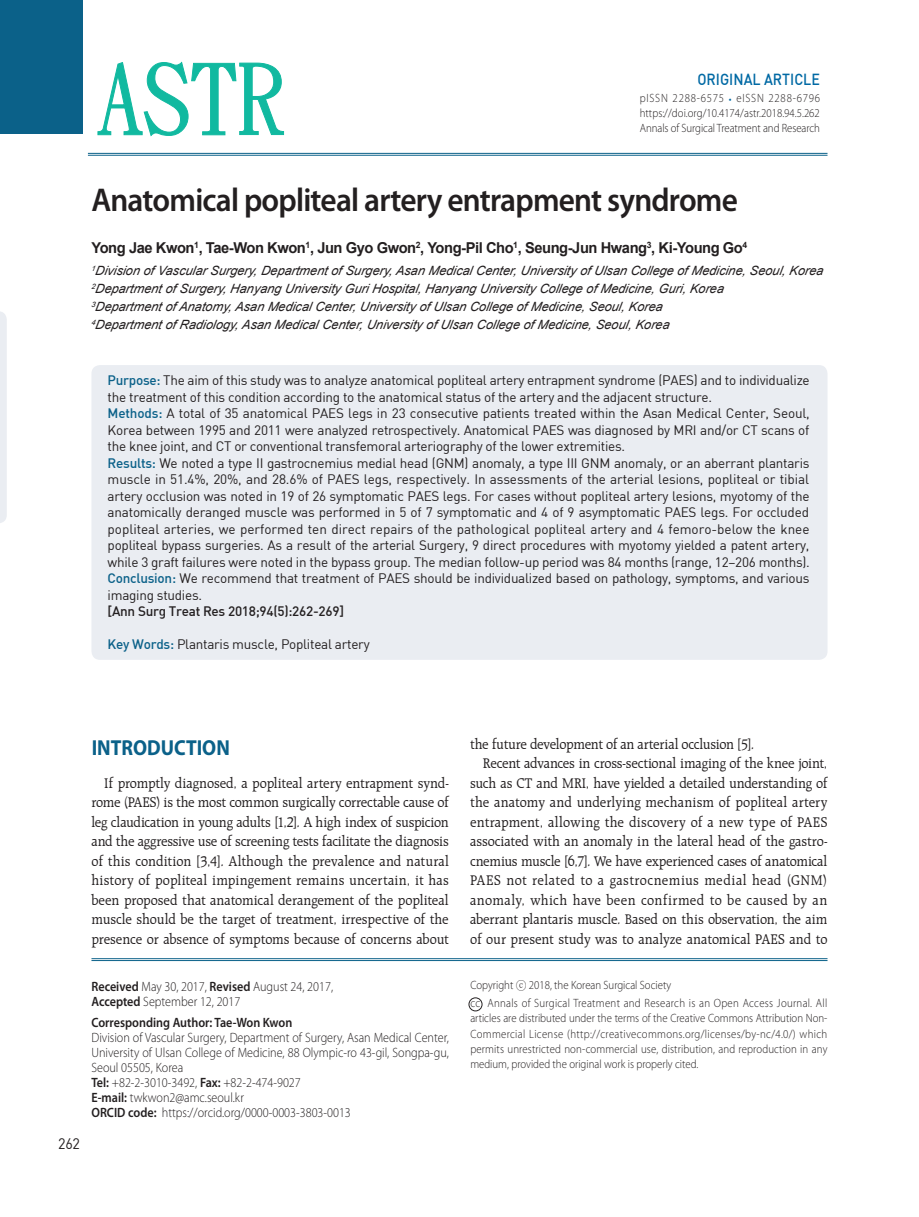
<style>
.page{position:relative;width:919px;height:1217px;background:#fff}
.page>*{position:absolute;margin:0;border:0;box-sizing:border-box;transform-origin:0 0}
.t1{font:600 33px "Myriad Pro";letter-spacing:-.025em;color:#231f20;scale:.95 1}
.t2{font:700 21.75px "Myriad Pro";color:#0b6189;scale:.9 1}
.t3{font:15.75px "Dinmed";color:#0069a4;scale:.9 1}
.t4{font:15px/19.5px "Raleigh BT";letter-spacing:-.005em;color:#231f20;text-align:justify;scale:.94 1}
.t5{font:700 15px "Arial";letter-spacing:-.03em;color:#231f20}
.t6{font:15px "Raleigh BT";letter-spacing:-.025em;color:#231f20;scale:.94 1}
.t7{font:15px "Raleigh BT";letter-spacing:.03em;color:#231f20;scale:.94 1}
.t8{font:15px "Raleigh BT";letter-spacing:.025em;color:#231f20;scale:.94 1}
.t9{font:15px "Dinreg";color:#231f20;scale:.95 1}
.t10{font:13.5px/16.5px "Dinreg";letter-spacing:-.02em;color:#231f20}
.t11{font:300 13.5px/15px "Myriad Pro";color:#231f20;scale:.9 1}
.t12{font:13.5px "Dinmed";letter-spacing:-.02em;color:#231f20}
.t13{font:600 13.5px "Myriad Pro";color:#231f20;scale:.9 1}
.t14{font:italic 12.75px/18px "Arial";color:#231f20}
.t15{font:300 12px/15px "Myriad Pro";color:#231f20;text-align:justify;scale:.9 1}
.t16{font:300 12px/18px "Myriad Pro";letter-spacing:.025em;color:#231f20;scale:.9 1}
.s1{font-size:12.45px;color:#0069a4}
.s2{font-family:"Dinmed";color:#0b6189}
.s3{font-weight:600}
.s4{font-family:"Ymjo 420";font-weight:400}
</style>
<div class="page">
<svg style="left:97px;top:61px;width:187px;height:76px"></svg>
<hr style="left:88px;top:153px;width:739px;height:1px;background:#0b6189">
<hr style="left:88px;top:155px;width:739px;height:1px;background:#0b6189">
<svg style="left:0;top:311px;width:7px;height:212px"></svg>
<div style="left:0;top:0;width:83px;height:134px;background:#0b6189"></div>
<hr style="left:91px;top:958px;width:736px;height:1px;background:#0b6189">
<hr style="left:91px;top:960px;width:736px;height:1px;background:#0b6189">
<div style="left:468px;top:997px;width:14px;height:13px;border:1px solid #231f20;border-radius:50%"></div>
<div style="left:91px;top:365px;width:736px;height:294px;background:#eaedf2;border-radius:9px"></div>
<p class="t3" style="left:697px;top:69px;width:138px">ORIGINAL ARTICLE</p>
<p class="t15" style="left:639px;top:91px;width:202px">pISSN 2288-6575 <span class="s1">•</span> eISSN 2288-6796 https://doi.org/10.4174/astr.2018.94.5.262<br>Annals of Surgical Treatment and Research</p>
<h1 class="t1" style="left:91px;top:178px;width:682px">Anatomical popliteal artery entrapment syndrome</h1>
<p class="t5" style="left:91px;top:237px;width:657px">Yong Jae Kwon<sup>1</sup>, Tae-Won Kwon<sup>1</sup>, Jun Gyo Gwon<sup>2</sup>, Yong-Pil Cho<sup>1</sup>, Seung-Jun Hwang<sup>3</sup>, Ki-Young Go<sup>4</sup></p>
<p class="t14" style="left:91px;top:262px;width:736px"><sup>1</sup>Division of Vascular Surgery,Department of Surgery,Asan Medical Center,University of Ulsan College of Medicine,Seoul,Korea <sup>2</sup>Department of Surgery,Hanyang University Guri Hospital,Hanyang University College of Medicine,Guri,Korea<br><sup>3</sup>Department of Anatomy,Asan Medical Center,University of Ulsan College of Medicine,Seoul,Korea<br><sup>4</sup>Department of Radiology,Asan Medical Center,University of Ulsan College of Medicine,Seoul,Korea</p>
<p class="t10" style="left:108px;top:372px;width:703px"><span class="s2">Purpose:</span> The aim of this study was to analyze anatomical popliteal artery entrapment syndrome (PAES) and to individualize the treatment of this condition according to the anatomical status of the artery and the adjacent structure.<br><span class="s2">Methods:</span> A total of 35 anatomical PAES legs in 23 consecutive patients treated within the Asan Medical Center, Seoul, Korea between 1995 and 2011 were analyzed retrospectively. Anatomical PAES was diagnosed by MRI and/or CT scans of the knee joint, and CT or conventional transfemoral arteriography of the lower extremities.<br><span class="s2">Results:</span> We noted a type II gastrocnemius medial head (GNM) anomaly, a type III GNM anomaly, or an aberrant plantaris muscle in 51.4%, 20%, and 28.6% of PAES legs, respectively. In assessments of the arterial lesions, popliteal or tibial artery occlusion was noted in 19 of 26 symptomatic PAES legs. For cases without popliteal artery lesions, myotomy of the anatomically deranged muscle was performed in 5 of 7 symptomatic and 4 of 9 asymptomatic PAES legs. For occluded popliteal arteries, we performed ten direct repairs of the pathological popliteal artery and 4 femoro-below the knee popliteal bypass surgeries. As a result of the arterial Surgery, 9 direct procedures with myotomy yielded a patent artery, while 3 graft failures were noted in the bypass group. The median follow-up period was 84 months (range, 12–206 months).<br><span class="s2">Conclusion:</span> We recommend that treatment of PAES should be individualized based on pathology, symptoms, and various imaging studies.</p>
<p class="t12" style="left:108px;top:602px;width:238px">[Ann Surg Treat Res 2018;94(5):262-269]</p>
<p class="t10" style="left:108px;top:636px;width:263px"><span class="s2">Key Words:</span> Plantaris muscle, Popliteal artery</p>
<h2 class="t2" style="left:92px;top:733px;width:155px">INTRODUCTION</h2>
<p class="t4" style="left:91px;top:772px;width:382px;text-indent:13px">If promptly diagnosed, a popliteal artery entrapment synd&shy;rome (PAES) is the most common surgically correctable cause of leg claudication in young adults [1,2]. A high index of suspicion and the aggressive use of screening tests facilitate the diagnosis of this condition [3,4]. Although the prevalence and natural history of popliteal impingement remains uncertain, it has been proposed that anatomical derangement of the popliteal muscle should be the target of treatment, irrespective of the presence or absence of symptoms because of concerns about</p>
<p class="t9" style="left:58px;top:1134px;width:24px">262</p>
<p class="t11" style="left:91px;top:978px;width:270px"><span class="s3">Received</span> May 30, 2017, <span class="s3">Revised</span> August 24, 2017,<br><span class="s3">Accepted</span> September 12, 2017</p>
<p class="t13" style="left:91px;top:1013px;width:225px">Corresponding Author: Tae-Won Kwon</p>
<p class="t11" style="left:91px;top:1029px;width:398px">Division of Vascular Surgery, Department of Surgery, Asan Medical Center, University of Ulsan College of Medicine, 88 Olympic-ro 43-gil, Songpa-gu, Seoul 05505, Korea<br><span class="s3">Tel:</span> +82-2-3010-3492, <span class="s3">Fax:</span> +82-2-474-9027<br><span class="s3">E-mail:</span> twkwon2@amc.seoul.kr<br><span class="s3">ORCID code:</span> https://orcid.org/0000-0003-3803-0013</p>
<p class="t6" style="left:470px;top:734px;width:304px">the future development of an arterial occlusion [5].</p>
<p class="t4" style="left:483px;top:753px;width:368px">Recent advances in cross-sectional imaging of the knee joint,</p>
<p class="t4" style="left:470px;top:772px;width:381px">such as CT and MRI, have yielded a detailed understanding of</p>
<p class="t4" style="left:470px;top:792px;width:381px">the anatomy and underlying mechanism of popliteal artery</p>
<p class="t4" style="left:470px;top:811px;width:381px">entrapment, allowing the discovery of a new type of PAES</p>
<p class="t4" style="left:470px;top:831px;width:381px">associated with an anomaly in the lateral head of the gastro-</p>
<p class="t4" style="left:470px;top:850px;width:381px">cnemius muscle [6,7]. We have experienced cases of anatomical</p>
<p class="t7" style="left:470px;top:871px;width:381px">PAES not related to a gastrocnemius medial head (GNM)</p>
<p class="t8" style="left:470px;top:890px;width:381px">anomaly, which have been confirmed to be caused by an</p>
<p class="t4" style="left:470px;top:909px;width:381px">aberrant plantaris muscle. Based on this observation, the aim</p>
<p class="t4" style="left:470px;top:928px;width:381px">of our present study was to analyze anatomical PAES and to</p>
<p class="t16" style="left:470px;top:976px;width:398px">Copyright <span class="s4">ⓒ</span> 2018, the Korean Surgical Society<br>cc Annals of Surgical Treatment and Research is an Open Access Journal. All</p>
<p class="t15" style="left:470px;top:1010px;width:398px">articles are distributed under the terms of the Creative Commons Attribution Non-Commercial License (http://creativecommons.org/licenses/by-nc/4.0/) which permits unrestricted non-commercial use, distribution, and reproduction in any medium, provided the original work is properly cited.</p>
</div>
